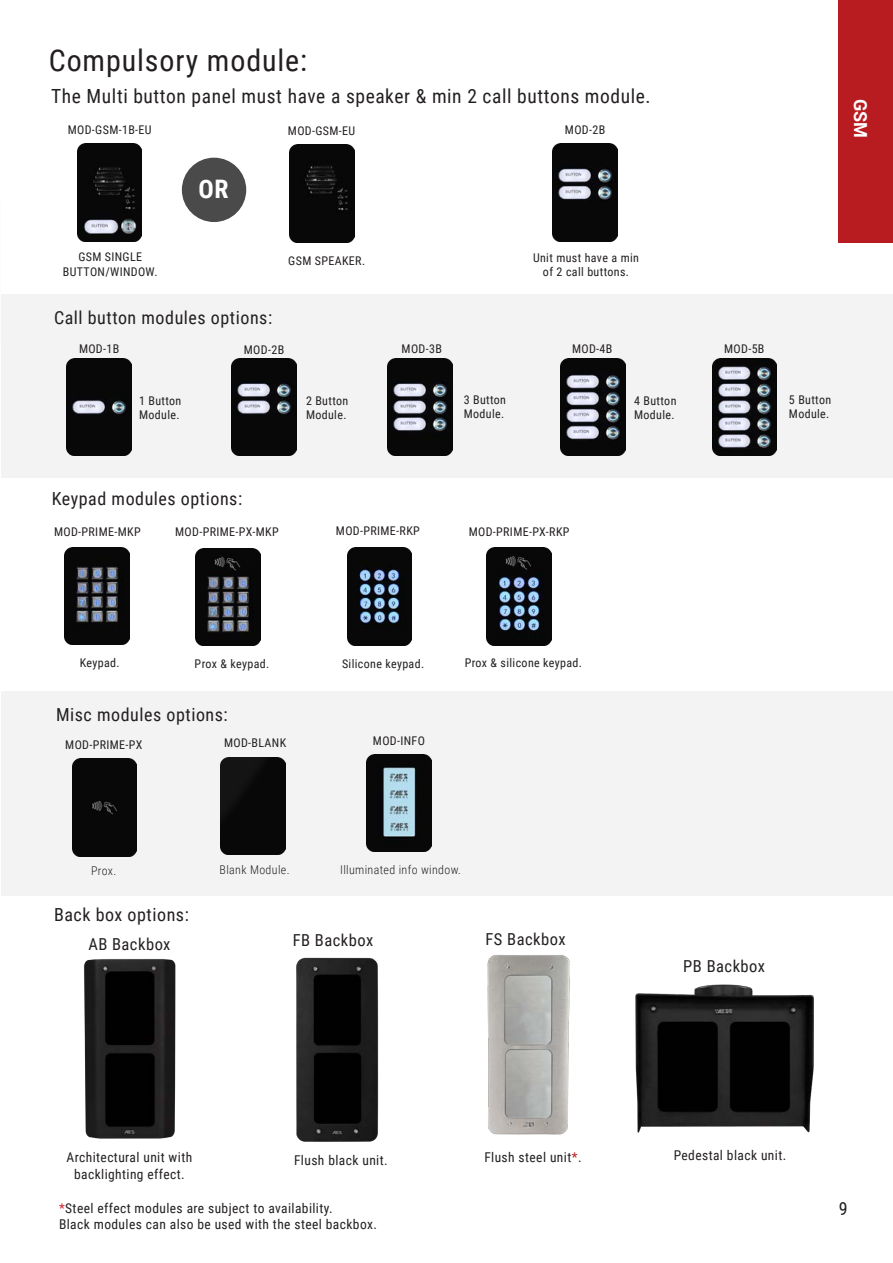
<style>
.page{position:relative;width:893px;height:1263px;background:#fff}
.page>*{position:absolute;margin:0;border:0;box-sizing:border-box;transform-origin:0 0}
.t1{font:30px "Roboto Condensed";letter-spacing:.03em;color:#231f20}
.t2{font:700 25.5px "Roboto Condensed";color:#fff}
.t3{font:19.5px "Roboto Condensed";letter-spacing:.03em;color:#231f20}
.t4{font:18px "Roboto Condensed";letter-spacing:.03em;color:#231f20}
.t5{font:700 18px "Roboto";color:#fff}
.t6{font:16.5px "Roboto Condensed";letter-spacing:.03em;color:#231f20}
.t7{font:13.5px/16.2px "Roboto Condensed";letter-spacing:.03em;color:#231f20;text-align:center}
.t8{font:12px/14.4px "Roboto Condensed";letter-spacing:.03em;color:#231f20}
.t9{font:300 12px "Roboto Condensed";letter-spacing:.03em;color:#231f20}
.s1{color:#d1232a}
.s2{color:#b81c21}
</style>
<div class="page">
<div style="left:1px;top:691px;width:892px;height:204px;background:#f3f3f4"></div>
<div style="left:839px;top:0;width:54px;height:243px;background:#b81c21"></div>
<img style="left:487px;top:955px;width:83px;height:180px">
<img style="left:635px;top:984px;width:179px;height:149px">
<img style="left:296px;top:957px;width:83px;height:185px">
<img style="left:84px;top:959px;width:92px;height:180px">
<div style="left:182px;top:158px;width:64px;height:64px;background:#4a4a4a;border-radius:50%"></div>
<img style="left:78px;top:144px;width:64px;height:97px">
<div style="left:72px;top:759px;width:65px;height:97px;background:#080808"></div>
<img style="left:221px;top:757px;width:64px;height:98px">
<img style="left:290px;top:145px;width:64px;height:97px">
<img style="left:367px;top:754px;width:64px;height:98px">
<div style="left:1px;top:294px;width:892px;height:183px;background:#f3f3f4"></div>
<img style="left:67px;top:358px;width:64px;height:98px">
<img style="left:232px;top:358px;width:64px;height:98px">
<img style="left:553px;top:144px;width:64px;height:97px">
<img style="left:388px;top:358px;width:64px;height:98px">
<img style="left:561px;top:358px;width:64px;height:98px">
<img style="left:712px;top:358px;width:64px;height:98px">
<img style="left:65px;top:547px;width:64px;height:98px">
<img style="left:347px;top:547px;width:65px;height:98px">
<img style="left:196px;top:548px;width:64px;height:98px">
<img style="left:487px;top:547px;width:64px;height:98px">
<p class="t1" style="left:49px;top:39px;width:260px">Compulsory module:</p>
<p class="t3" style="left:51px;top:83px;width:601px">The Multi button panel must have a speaker &amp; min 2 call buttons module.</p>
<p class="t8" style="left:68px;top:122px;width:85px">MOD-GSM-1B-EU</p>
<p class="t8" style="left:288px;top:123px;width:69px">MOD-GSM-EU</p>
<p class="t8" style="left:565px;top:122px;width:42px">MOD-2B</p>
<p class="t2" style="left:198px;top:171px;width:32px">OR</p>
<p class="t8" style="left:63px;top:249px;width:96px;text-align:center">GSM SINGLE<br>BUTTON/WINDOW.</p>
<p class="t8" style="left:288px;top:253px;width:78px">GSM SPEAKER.</p>
<p class="t8" style="left:533px;top:250px;width:107px;text-align:center">Unit must have a min of 2 call buttons.</p>
<p class="t4" style="left:54px;top:305px;width:220px">Call button modules options:</p>
<p class="t8" style="left:79px;top:341px;width:42px">MOD-1B</p>
<p class="t8" style="left:244px;top:342px;width:42px">MOD-2B</p>
<p class="t8" style="left:402px;top:341px;width:42px">MOD-3B</p>
<p class="t8" style="left:572px;top:341px;width:42px">MOD-4B</p>
<p class="t8" style="left:724px;top:341px;width:42px">MOD-5B</p>
<p class="t8" style="left:139px;top:393px;width:44px">1 Button<br>Module.</p>
<p class="t8" style="left:306px;top:393px;width:44px">2 Button<br>Module.</p>
<p class="t8" style="left:464px;top:392px;width:44px">3 Button<br>Module.</p>
<p class="t8" style="left:634px;top:393px;width:44px">4 Button<br>Module.</p>
<p class="t8" style="left:789px;top:392px;width:44px">5 Button<br>Module.</p>
<p class="t5" style="left:873px;top:99px;width:41px;rotate:90deg">GSM</p>
<p class="t4" style="left:52px;top:485px;width:192px">Keypad modules options:</p>
<p class="t8" style="left:54px;top:524px;width:88px">MOD-PRIME-MKP</p>
<p class="t8" style="left:175px;top:524px;width:105px">MOD-PRIME-PX-MKP</p>
<p class="t8" style="left:336px;top:523px;width:85px">MOD-PRIME-RKP</p>
<p class="t8" style="left:469px;top:524px;width:102px">MOD-PRIME-PX-RKP</p>
<p class="t8" style="left:80px;top:655px;width:41px">Keypad.</p>
<p class="t8" style="left:195px;top:656px;width:76px">Prox &amp; keypad.</p>
<p class="t8" style="left:342px;top:656px;width:84px">Silicone keypad.</p>
<p class="t8" style="left:465px;top:655px;width:119px">Prox &amp; silicone keypad.</p>
<p class="t4" style="left:56px;top:702px;width:173px">Misc modules options:</p>
<p class="t8" style="left:65px;top:737px;width:79px">MOD-PRIME-PX</p>
<p class="t8" style="left:224px;top:735px;width:64px">MOD-BLANK</p>
<p class="t8" style="left:373px;top:733px;width:54px">MOD-INFO</p>
<p class="t9" style="left:91px;top:863px;width:27px">Prox.</p>
<p class="t9" style="left:220px;top:862px;width:71px">Blank Module.</p>
<p class="t9" style="left:340px;top:862px;width:122px">Illuminated info window.</p>
<p class="t4" style="left:54px;top:902px;width:136px">Back box options:</p>
<p class="t6" style="left:88px;top:932px;width:84px">AB Backbox</p>
<p class="t6" style="left:293px;top:928px;width:82px">FB Backbox</p>
<p class="t6" style="left:485px;top:928px;width:82px">FS Backbox</p>
<p class="t6" style="left:683px;top:954px;width:83px">PB Backbox</p>
<p class="t7" style="left:67px;top:1149px;width:127px">Architectural unit with backlighting effect.</p>
<p class="t7" style="left:294px;top:1152px;width:95px">Flush black unit.</p>
<p class="t7" style="left:59px;top:1199px;width:319px;text-align:left"><span class="s1">*</span>Steel effect modules are subject to availability.<br>Black modules can also be used with the steel backbox.</p>
<p class="t7" style="left:484px;top:1149px;width:99px">Flush steel unit<span class="s2">*</span>.</p>
<p class="t7" style="left:674px;top:1147px;width:114px">Pedestal black unit.</p>
<p class="t4" style="left:839px;top:1196px;width:10px">9</p>
</div>
